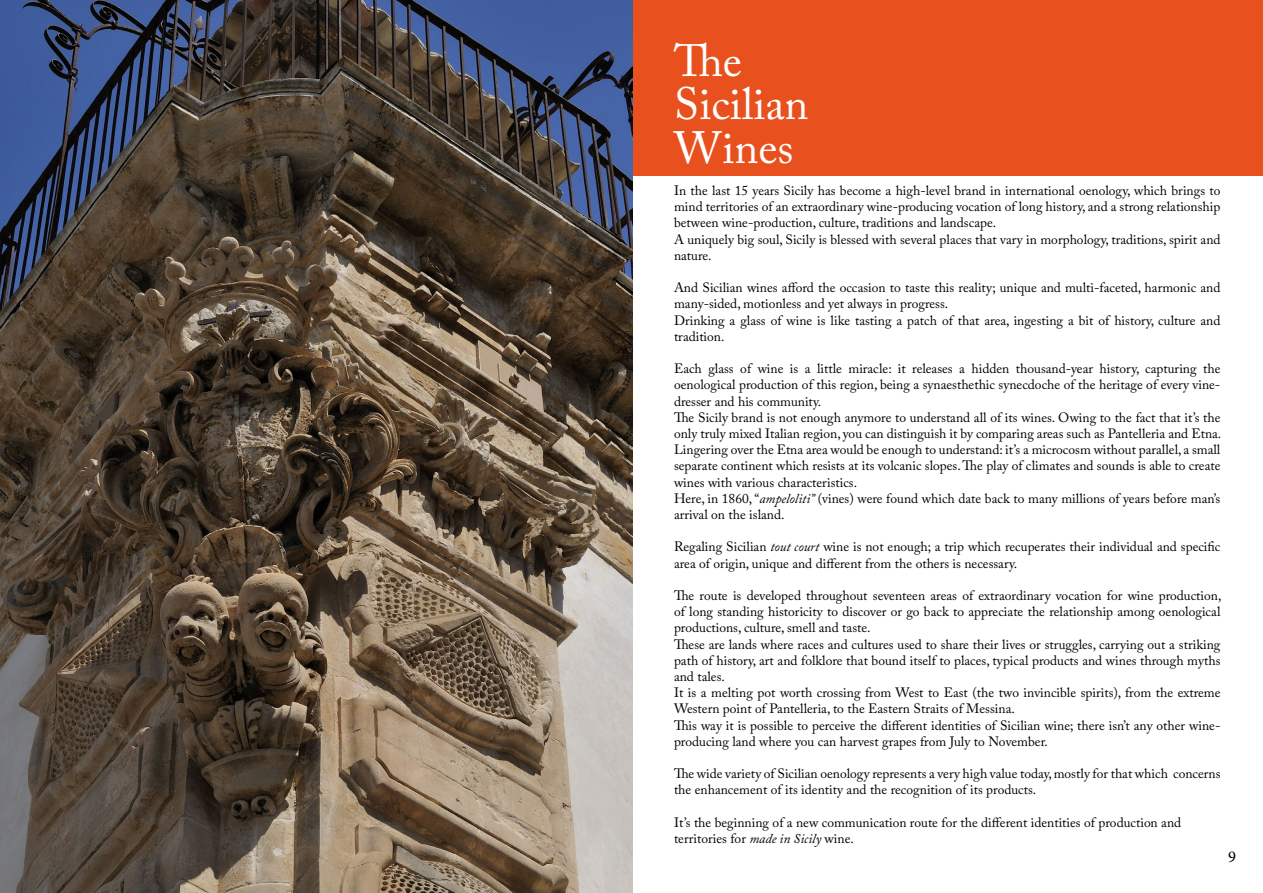
<style>
.page{position:relative;width:1263px;height:893px;background:#fff}
.page>*{position:absolute;margin:0;border:0;box-sizing:border-box;transform-origin:0 0}
.t1{font:45px/43.5px "Adobe Caslon Pro";color:#fff}
.t2{font:16.5px "Minion Pro";color:#000}
.t3{font:13.5px/16.2px "Adobe Caslon Pro";color:#000}
.s1{font-style:italic}
</style>
<div class="page">
<div style="left:631px;top:0;width:632px;height:176px;background:#e8511e"></div>
<img style="left:0;top:0;width:632px;height:893px">
<h1 class="t1" style="left:674px;top:38px;width:136px">The<br>Sicilian<br>Wines</h1>
<p class="t3" style="left:674px;top:182px;width:548px">In the last 15 years Sicily has become a high-level brand in international oenology, which brings to mind territories of an extraordinary wine-producing vocation of long history, and a strong relationship between wine-production, culture, traditions and landscape.<br>A uniquely big soul, Sicily is blessed with several places that vary in morphology, traditions, spirit and nature.</p>
<p class="t3" style="left:674px;top:279px;width:548px">And Sicilian wines afford the occasion to taste this reality; unique and multi-faceted, harmonic and many-sided, motionless and yet always in progress.<br>Drinking a glass of wine is like tasting a patch of that area, ingesting a bit of history, culture and tradition.</p>
<p class="t3" style="left:674px;top:360px;width:549px">Each glass of wine is a little miracle: it releases a hidden thousand-year history, capturing the oenological production of this region, being a synaesthethic synecdoche of the heritage of every vine&shy;dresser and his community.<br>The Sicily brand is not enough anymore to understand all of its wines. Owing to the fact that it’s the only truly mixed Italian region, you can distinguish it by comparing areas such as Pantelleria and Etna.<br>Lingering over the Etna area would be enough to understand: it’s a microcosm without parallel, a small separate continent which resists at its volcanic slopes. The play of climates and sounds is able to create wines with various characteristics.<br>Here, in 1860, “<span class="s1">ampeloliti”</span> (vines) were found which date back to many millions of years before man’s arrival on the island.</p>
<p class="t3" style="left:674px;top:539px;width:548px">Regaling Sicilian <span class="s1">tout court</span> wine is not enough; a trip which recuperates their individual and specific area of origin, unique and different from the others is necessary.</p>
<p class="t3" style="left:674px;top:587px;width:549px">The route is developed throughout seventeen areas of extraordinary vocation for wine production, of long standing historicity to discover or go back to appreciate the relationship among oenological productions, culture, smell and taste.<br>These are lands where races and cultures used to share their lives or struggles, carrying out a striking path of history, art and folklore that bound itself to places, typical products and wines through myths and tales.<br>It is a melting pot worth crossing from West to East (the two invincible spirits), from the extreme Western point of Pantelleria, to the Eastern Straits of Messina.<br>This way it is possible to perceive the different identities of Sicilian wine; there isn’t any other wine&shy;producing land where you can harvest grapes from July to November.</p>
<p class="t3" style="left:674px;top:765px;width:548px">The wide variety of Sicilian oenology represents a very high value today, mostly for that which concerns the enhancement of its identity and the recognition of its products.</p>
<p class="t3" style="left:674px;top:814px;width:509px">It’s the beginning of a new communication route for the different identities of production and territories for <span class="s1">made in Sicily</span> wine.</p>
<p class="t2" style="left:1228px;top:846px;width:9px">9</p>
</div>
